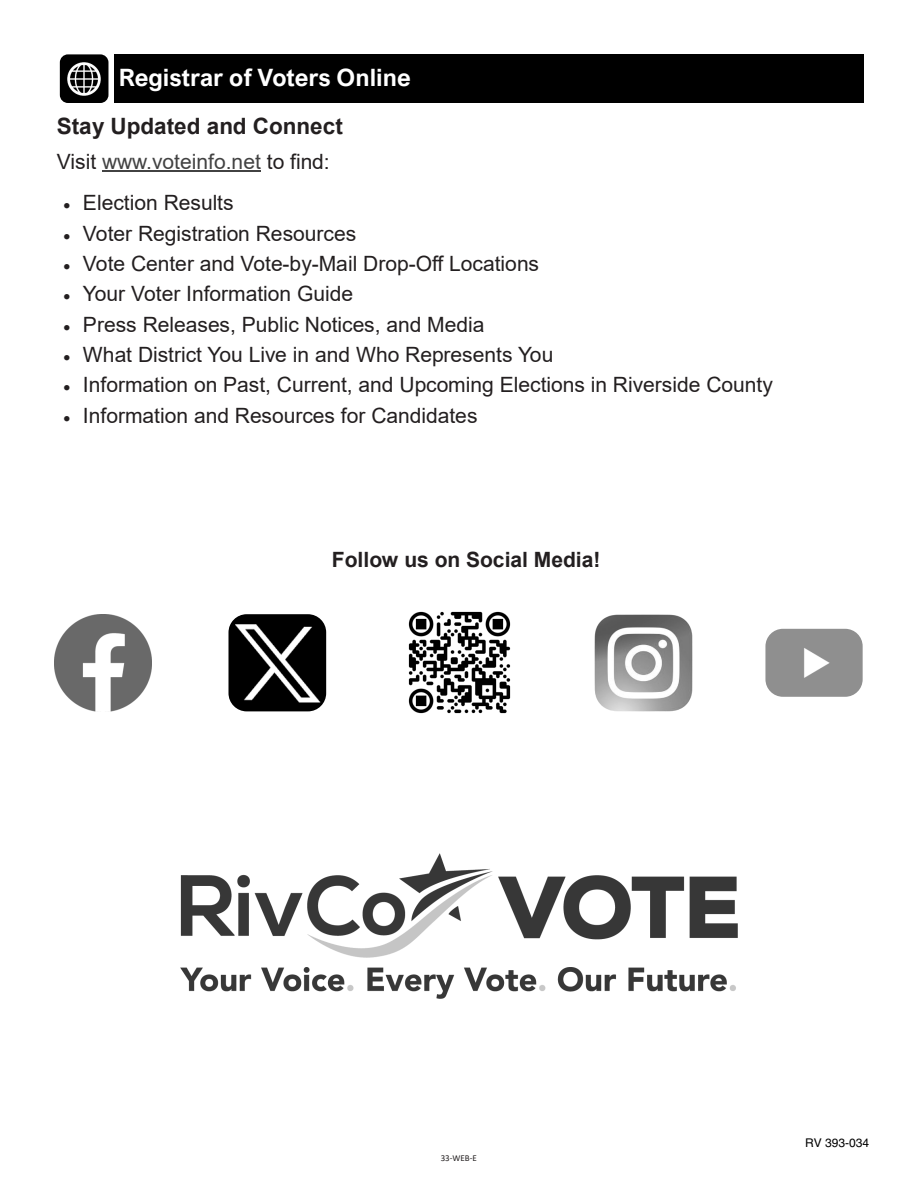
<style>
.page{position:relative;width:918px;height:1188px;background:#fff}
.page>*{position:absolute;margin:0;border:0;box-sizing:border-box;transform-origin:0 0}
.t1{font:700 24px "Arial Nova";color:#fff}
.t2{font:700 22.5px "Arial";color:#231f20}
.t3{font:21px "Arial";color:#231f20}
.t4{font:21px "Arial";color:#424242}
.t5{font:700 21px "Arial";color:#231f20}
.t6{font:12px "Helvetica LT Std";color:#000}
.t7{font:9px "Calibri";color:#231f20}
.s1{color:#231f20}
</style>
<div class="page">
<hr style="left:102px;top:171px;width:159px;height:1px;background:#424242">
<img style="left:60px;top:54px;width:48px;height:49px;border-radius:8px">
<div style="left:115px;top:54px;width:749px;height:49px;background:#000"></div>
<img style="left:595px;top:614px;width:97px;height:97px">
<img style="left:228px;top:614px;width:98px;height:97px;border-radius:18px">
<img style="left:765px;top:629px;width:98px;height:68px;border-radius:17px">
<img style="left:54px;top:614px;width:97px;height:97px">
<img style="left:408px;top:611px;width:103px;height:103px">
<img style="left:180px;top:853px;width:558px;height:146px">
<p class="t1" style="left:119px;top:62px;width:293px">Registrar of Voters Online</p>
<p class="t2" style="left:57px;top:114px;width:287px">Stay Updated and Connect</p>
<p class="t4" style="left:57px;top:150px;width:274px"><span class="s1">Visit</span> www.voteinfo.net <span class="s1">to find:</span></p>
<p class="t3" style="left:63px;top:191px;width:172px">• Election Results</p>
<p class="t3" style="left:63px;top:222px;width:294px">• Voter Registration Resources</p>
<p class="t3" style="left:63px;top:252px;width:477px">• Vote Center and Vote-by-Mail Drop-Off Locations</p>
<p class="t3" style="left:63px;top:282px;width:291px">• Your Voter Information Guide</p>
<p class="t3" style="left:63px;top:313px;width:423px">• Press Releases, Public Notices, and Media</p>
<p class="t3" style="left:63px;top:343px;width:492px">• What District You Live in and Who Represents You</p>
<p class="t3" style="left:63px;top:373px;width:711px">• Information on Past, Current, and Upcoming Elections in Riverside County</p>
<p class="t3" style="left:63px;top:404px;width:416px">• Information and Resources for Candidates</p>
<p class="t5" style="left:332px;top:548px;width:270px">Follow us on Social Media!</p>
<p class="t7" style="left:441px;top:1154px;width:38px">33-WEB-E</p>
<p class="t6" style="left:805px;top:1139px;width:66px">RV 393-034</p>
</div>
